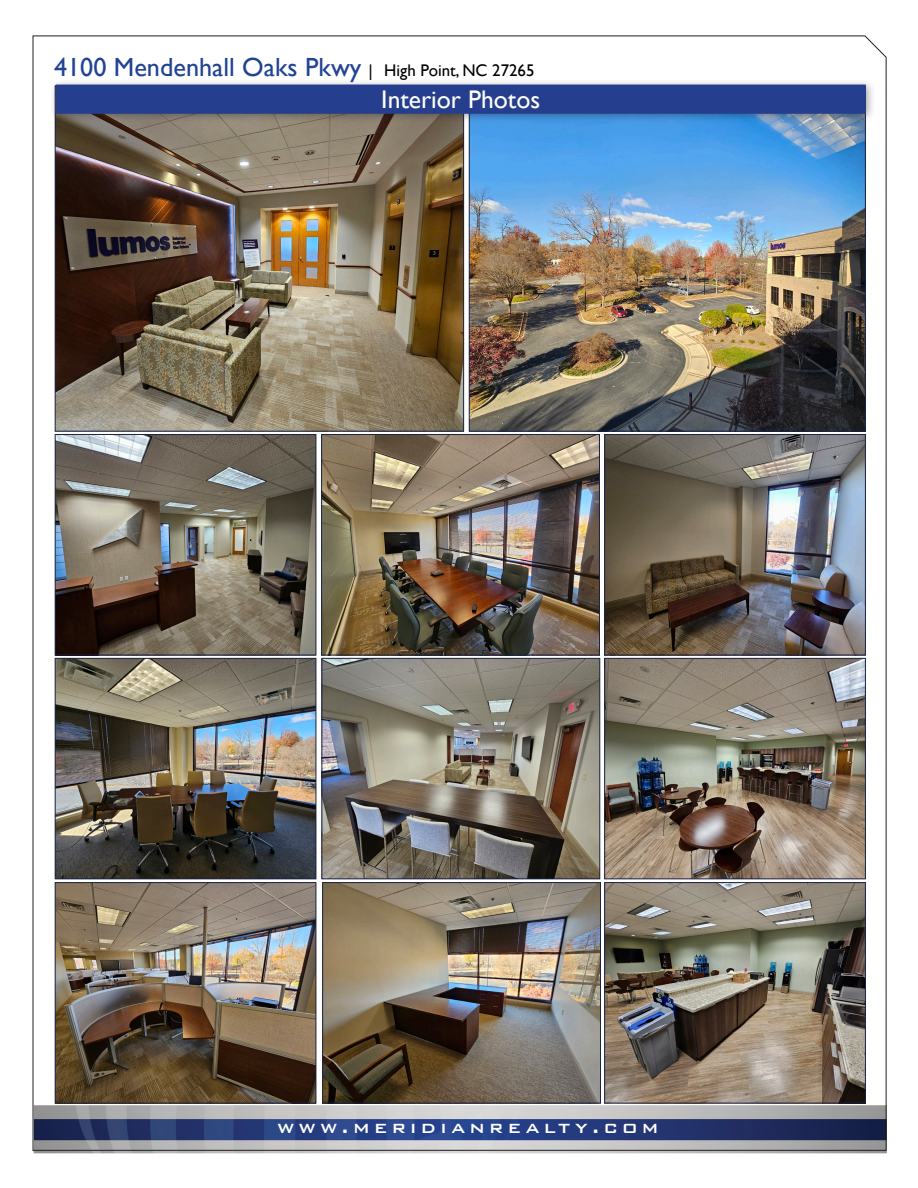
<style>
.page{position:relative;width:918px;height:1188px;background:#fff}
.page>*{position:absolute;margin:0;border:0;box-sizing:border-box;transform-origin:0 0}
.t1{font:26.25px "Gill Sans";color:#214394}
.t2{font:25.5px "Gill Sans";color:#fff}
.t3{font:500 21.75px "Bank Gothic BT";letter-spacing:.2em;color:#fff}
.s1{font-size:16.8px;color:#000}
</style>
<div class="page">
<img style="left:34px;top:1151px;width:853px;height:2px">
<img style="left:32px;top:35px;width:855px;height:1116px">
<p class="t1" style="left:54px;top:51px;width:482px">4100 Mendenhall Oaks Pkwy <span class="s1">| High Point, NC 27265</span></p>
<p class="t2" style="left:381px;top:84px;width:160px">Interior Photos</p>
<p class="t3" style="left:277px;top:1115px;width:383px">www.meridianrealty.com</p>
</div>
